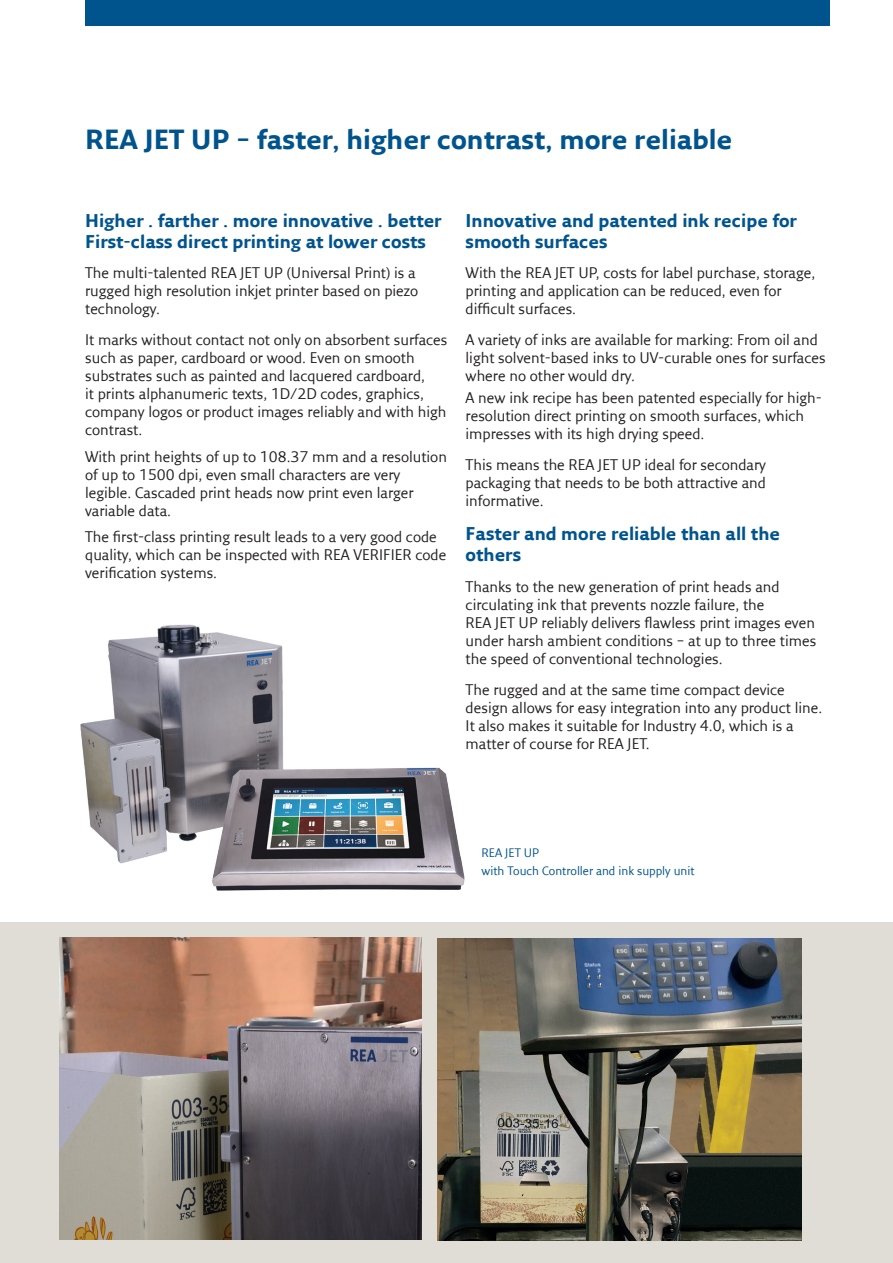
<style>
.page{position:relative;width:893px;height:1263px;background:#fff}
.page>*{position:absolute;margin:0;border:0;box-sizing:border-box;transform-origin:0 0}
.t1{font:700 27px "Fresco Sans LF";color:#00548e}
.t2{font:700 18px/21px "Fresco Sans LF";color:#00548e}
.t3{font:15px/18px "Fresco Sans LF";color:#231f20}
.t4{font:12px/18px "Fresco Sans LF";color:#00548e}
</style>
<div class="page">
<div style="left:0;top:923px;width:893px;height:340px;background:#dfddd6"></div>
<div style="left:85px;top:0;width:744px;height:26px;background:#00548e"></div>
<img style="left:438px;top:938px;width:363px;height:303px">
<img style="left:60px;top:938px;width:362px;height:302px">
<img style="left:80px;top:624px;width:385px;height:267px">
<h1 class="t1" style="left:85px;top:122px;width:649px">REA JET UP – faster, higher contrast, more reliable</h1>
<p class="t2" style="left:85px;top:209px;width:358px">Higher . farther . more innovative . better<br>First-class direct printing at lower costs</p>
<p class="t3" style="left:85px;top:264px;width:335px">The multi-talented REA JET UP (Universal Print) is a rugged high resolution inkjet printer based on piezo technology.</p>
<p class="t3" style="left:85px;top:331px;width:364px">It marks without contact not only on absorbent surfaces such as paper, cardboard or wood. Even on smooth substrates such as painted and lacquered cardboard,<br>it prints alphanumeric texts, 1D/2D codes, graphics, company logos or product images reliably and with high contrast.</p>
<p class="t3" style="left:85px;top:447px;width:363px">With print heights of up to 108.37 mm and a resolution of up to 1500 dpi, even small characters are very legible. Cascaded print heads now print even larger variable data.</p>
<p class="t3" style="left:85px;top:528px;width:363px">The first-class printing result leads to a very good code quality, which can be inspected with REA VERIFIER code verification systems.</p>
<p class="t2" style="left:466px;top:209px;width:333px">Innovative and patented ink recipe for smooth surfaces</p>
<p class="t3" style="left:466px;top:264px;width:351px">With the REA JET UP, costs for label purchase, storage, printing and application can be reduced, even for difficult surfaces.</p>
<p class="t3" style="left:466px;top:331px;width:362px">A variety of inks are available for marking: From oil and light solvent-based inks to UV-curable ones for surfaces where no other would dry.</p>
<p class="t3" style="left:466px;top:389px;width:358px">A new ink recipe has been patented especially for high&shy;resolution direct printing on smooth surfaces, which impresses with its high drying speed.</p>
<p class="t3" style="left:466px;top:456px;width:302px;text-align:justify">This means the REA JET UP ideal for secondary packaging that needs to be both attractive and informative.</p>
<p class="t2" style="left:466px;top:523px;width:316px">Faster and more reliable than all the others</p>
<p class="t3" style="left:466px;top:577px;width:352px">Thanks to the new generation of print heads and circulating ink that prevents nozzle failure, the<br>REA JET UP reliably delivers flawless print images even under harsh ambient conditions – at up to three times the speed of conventional technologies.</p>
<p class="t3" style="left:466px;top:680px;width:358px">The rugged and at the same time compact device design allows for easy integration into any product line.<br>It also makes it suitable for Industry 4.0, which is a matter of course for REA JET.</p>
<p class="t4" style="left:482px;top:844px;width:214px">REA JET UP<br>with Touch Controller and ink supply unit</p>
</div>
